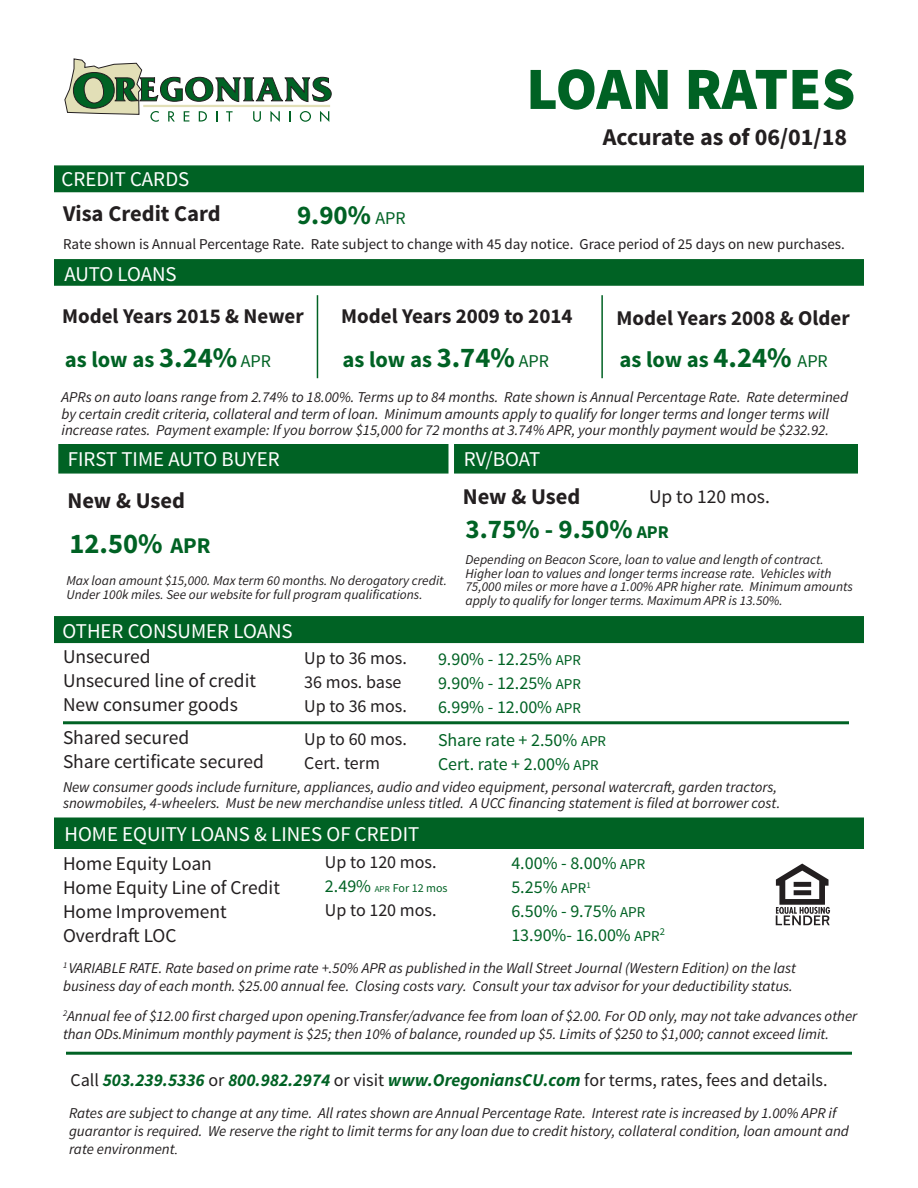
<style>
.page{position:relative;width:918px;height:1188px;background:#fff}
.page>*{position:absolute;margin:0;border:0;box-sizing:border-box;transform-origin:0 0}
.t1{font:900 60px "Source Sans Pro";letter-spacing:-.01em;color:#006224}
.t2{font:700 28.5px "Source Sans Pro";color:#006224}
.t3{font:700 27px "Source Sans Pro";color:#006224}
.t4{font:700 24px "Source Sans Pro";color:#231f20}
.t5{font:700 22.5px "Source Sans Pro";color:#006224}
.t6{font:700 22.5px "Source Sans Pro";color:#231f20}
.t7{font:21px "Source Sans Pro";color:#fff}
.t8{font:700 21px "Source Sans Pro";color:#231f20}
.t9{font:19.5px "Source Sans Pro";color:#231f20}
.t10{font:18px "Source Sans Pro";color:#006224}
.t11{font:italic 700 18px "Source Sans Pro";color:#006224}
.t12{font:18px "Source Sans Pro";color:#231f20}
.t13{font:italic 15px/18px "Source Sans Pro";color:#231f20}
.t14{font:15px "Source Sans Pro";color:#231f20}
.t15{font:italic 13.5px/13.5px "Source Sans Pro";color:#231f20}
.t16{font:12px "Source Sans Pro";color:#006224}
.s1{font-weight:400;font-size:18px}
.s2{font-size:28.5px}
.s3{font-size:22.5px}
.s4{font-size:25.5px}
.s5{font-size:18px}
.s6{font-size:15px}
.s7{font-size:9px}
.s8{font-weight:400;font-style:normal;color:#231f20}
.s9{font-family:"Gill Sans"}
</style>
<div class="page">
<div style="left:54px;top:165px;width:810px;height:27px;background:#006224;border:2px solid #006224"></div>
<div style="left:54px;top:259px;width:810px;height:27px;background:#006224;border:2px solid #006224"></div>
<div style="left:454px;top:444px;width:404px;height:30px;background:#006224;border:2px solid #006224"></div>
<div style="left:54px;top:818px;width:810px;height:31px;background:#006224"></div>
<div style="left:54px;top:616px;width:810px;height:27px;background:#006224;border:2px solid #006224"></div>
<hr style="left:63px;top:721px;width:786px;height:3px;background:#006224">
<hr style="left:66px;top:1052px;width:786px;height:3px;background:#006224">
<svg style="left:776px;top:864px;width:54px;height:61px"></svg>
<svg style="left:64px;top:58px;width:268px;height:64px"></svg>
<div style="left:58px;top:444px;width:390px;height:30px;background:#006224;border:2px solid #006224"></div>
<hr style="left:317px;top:295px;width:1px;height:83px;background:#006224">
<hr style="left:601px;top:295px;width:2px;height:83px;background:#006224">
<p class="t1" style="left:526px;top:50px;width:331px">LOAN RATES</p>
<p class="t4" style="left:603px;top:122px;width:246px">Accurate as of 06/01/18</p>
<p class="t7" style="left:62px;top:166px;width:129px">CREDIT CARDS</p>
<p class="t6" style="left:63px;top:199px;width:159px">Visa Credit Card</p>
<p class="t3" style="left:297px;top:198px;width:110px">9.90% <span class="s1">APR</span></p>
<p class="t14" style="left:63px;top:234px;width:783px">Rate shown is Annual Percentage Rate. Rate subject to change with 45 day notice. Grace period of 25 days on new purchases.</p>
<p class="t7" style="left:64px;top:261px;width:114px">AUTO LOANS</p>
<p class="t8" style="left:62px;top:303px;width:243px">Model Years 2015 &amp; Newer</p>
<p class="t5" style="left:65px;top:345px;width:208px">as low as <span class="s2">3.24%</span> <span class="s1">APR</span></p>
<p class="t8" style="left:341px;top:303px;width:233px">Model Years 2009 to 2014</p>
<p class="t5" style="left:343px;top:345px;width:208px">as low as <span class="s2">3.74%</span> <span class="s1">APR</span></p>
<p class="t8" style="left:617px;top:304px;width:235px">Model Years 2008 &amp; Older</p>
<p class="t5" style="left:619px;top:345px;width:210px">as low as <span class="s2">4.24%</span> <span class="s1">APR</span></p>
<p class="t13" style="left:62px;top:389px;width:788px;line-height:16.5px">APRs on auto loans range from 2.74% to 18.00%. Terms up to 84 months. Rate shown is Annual Percentage Rate. Rate determined by certain credit criteria, collateral and term of loan. Minimum amounts apply to qualify for longer terms and longer terms will increase rates. Payment example: If you borrow $15,000 for 72 months at 3.74% APR, your monthly payment would be $232.92.</p>
<p class="t7" style="left:68px;top:446px;width:213px">FIRST TIME AUTO BUYER</p>
<p class="t6" style="left:68px;top:486px;width:119px">New &amp; Used</p>
<p class="t2" style="left:69px;top:525px;width:143px">12.50% <span class="s3">APR</span></p>
<p class="t15" style="left:66px;top:574px;width:382px">Max loan amount $15,000. Max term 60 months. No derogatory credit.<br>Under 100k miles. See our website for full program qualifications.</p>
<p class="t7" style="left:464px;top:446px;width:78px">RV/BOAT</p>
<p class="t6" style="left:463px;top:482px;width:119px">New &amp; Used</p>
<p class="t9" style="left:649px;top:485px;width:122px">Up to 120 mos.</p>
<p class="t3" style="left:466px;top:511px;width:205px">3.75% <span class="s4">-</span> 9.50% <span class="s5">APR</span></p>
<p class="t15" style="left:466px;top:553px;width:389px">Depending on Beacon Score, loan to value and length of contract.<br>Higher loan to values and longer terms increase rate. Vehicles with 75,000 miles or more have a 1.00% APR higher rate. Minimum amounts apply to qualify for longer terms. Maximum APR is 13.50%.</p>
<p class="t7" style="left:62px;top:618px;width:232px">OTHER CONSUMER LOANS</p>
<p class="t9" style="left:63px;top:645px;width:89px">Unsecured</p>
<p class="t9" style="left:63px;top:669px;width:195px">Unsecured line of credit</p>
<p class="t9" style="left:63px;top:693px;width:176px">New consumer goods</p>
<p class="t9" style="left:63px;top:726px;width:128px">Shared secured</p>
<p class="t9" style="left:63px;top:750px;width:202px">Share certificate secured</p>
<p class="t12" style="left:304px;top:647px;width:104px">Up to 36 mos.</p>
<p class="t12" style="left:304px;top:671px;width:99px">36 mos. base</p>
<p class="t12" style="left:304px;top:695px;width:104px">Up to 36 mos.</p>
<p class="t12" style="left:304px;top:728px;width:104px">Up to 60 mos.</p>
<p class="t12" style="left:304px;top:752px;width:77px">Cert. term</p>
<p class="t10" style="left:438px;top:648px;width:145px">9.90% - 12.25% <span class="s6">APR</span></p>
<p class="t10" style="left:438px;top:672px;width:145px">9.90% - 12.25% <span class="s6">APR</span></p>
<p class="t10" style="left:438px;top:696px;width:145px">6.99% - 12.00% <span class="s6">APR</span></p>
<p class="t10" style="left:438px;top:729px;width:170px">Share rate + 2.50% <span class="s6">APR</span></p>
<p class="t10" style="left:438px;top:753px;width:162px">Cert. rate + 2.00% <span class="s6">APR</span></p>
<p class="t13" style="left:63px;top:778px;width:716px">New consumer goods include furniture, appliances, audio and video equipment, personal watercraft, garden tractors,</p>
<p class="t13" style="left:63px;top:794px;width:719px">snowmobiles, 4-wheelers. Must be new merchandise unless titled. A UCC financing statement is filed at borrower cost.</p>
<p class="t7" style="left:64px;top:821px;width:356px">HOME EQUITY LOANS &amp; LINES OF CREDIT</p>
<p class="t9" style="left:63px;top:851px;width:150px">Home Equity Loan</p>
<p class="t9" style="left:63px;top:875px;width:219px">Home Equity Line of Credit</p>
<p class="t9" style="left:63px;top:899px;width:165px">Home Improvement</p>
<p class="t9" style="left:63px;top:923px;width:115px">Overdraft LOC</p>
<p class="t12" style="left:325px;top:850px;width:113px">Up to 120 mos.</p>
<p class="t16" style="left:325px;top:880px;width:124px"><span class="s5">2.49%</span> <span class="s7">APR</span> For 12 mos</p>
<p class="t12" style="left:325px;top:898px;width:113px">Up to 120 mos.</p>
<p class="t10" style="left:511px;top:852px;width:136px">4.00% - 8.00% <span class="s6">APR</span></p>
<p class="t10" style="left:511px;top:876px;width:81px">5.25% <span class="s6">APR</span><sup>1</sup></p>
<p class="t10" style="left:511px;top:900px;width:136px">6.50% - 9.75% <span class="s6">APR</span></p>
<p class="t10" style="left:511px;top:924px;width:155px">13.90%- 16.00% <span class="s6">APR</span><sup>2</sup></p>
<p class="t13" style="left:63px;top:959px;width:735px"><sup>1</sup> VARIABLE RATE. Rate based on prime rate +.50% APR as published in the Wall Street Journal (Western Edition) on the last</p>
<p class="t13" style="left:63px;top:977px;width:731px">business day of each month. $25.00 annual fee. Closing costs vary. Consult your tax advisor for your deductibility status.</p>
<p class="t13" style="left:63px;top:1007px;width:796px"><sup>2</sup>Annual fee of $12.00 first charged upon opening.Transfer/advance fee from loan of $2.00. For OD only, may not take advances other than ODs.Minimum monthly payment is $25; then 10% of balance, rounded up $5. Limits of $250 to $1,000; cannot exceed limit.</p>
<p class="t11" style="left:70px;top:1069px;width:759px"><span class="s8">Call</span> 503.239.5336 <span class="s8">or</span> 800.982.2974 <span class="s8">or visit</span> www.OregoniansCU.com <span class="s8">for terms, rates, fees and details.</span></p>
<p class="t13" style="left:69px;top:1104px;width:781px">Rates are subject to change at any time. All rates shown are Annual Percentage Rate. Interest rate is increased by 1.00% APR if guarantor is required. We reserve the right to limit terms for any loan due to credit history, collateral condition, loan amount and rate environment<span class="s9">.</span></p>
</div>
